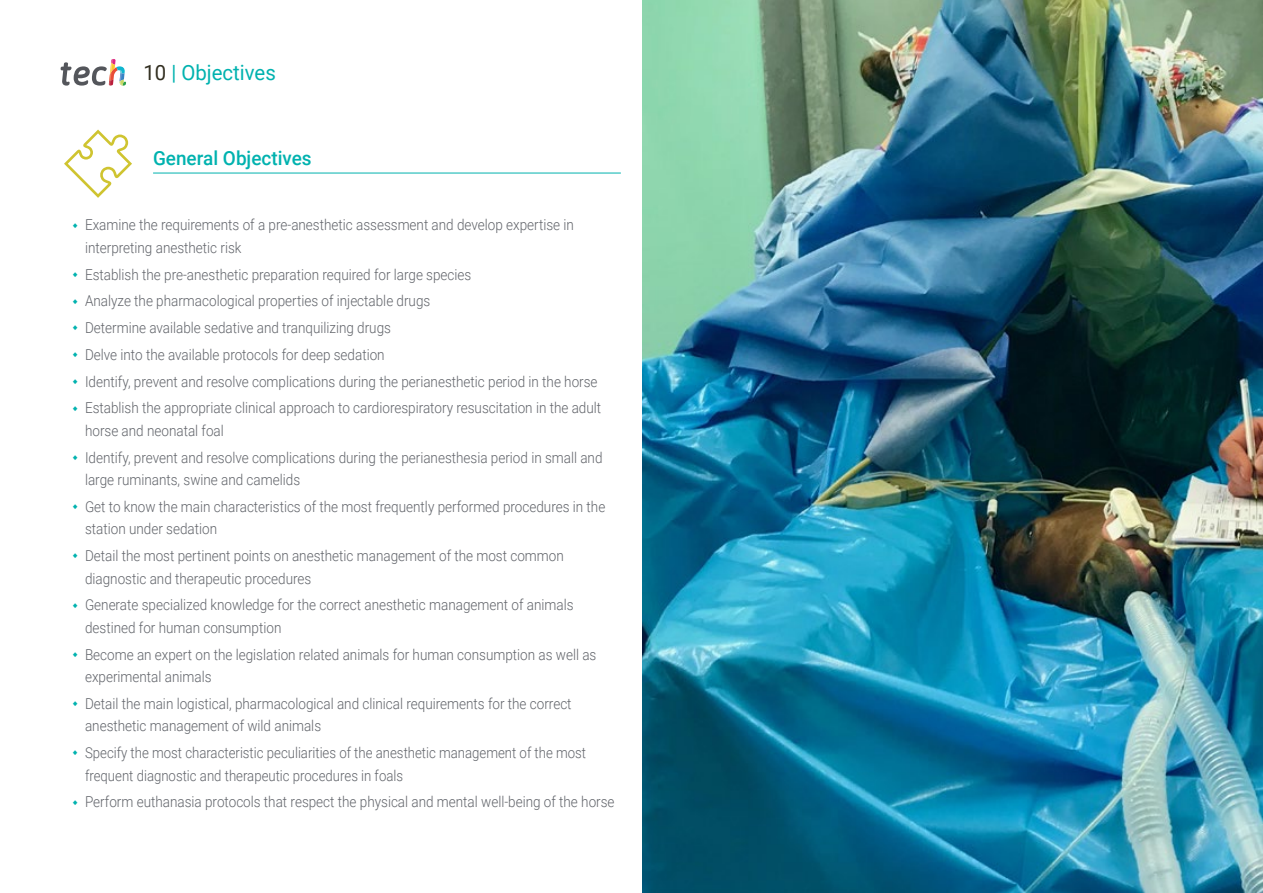
<style>
.page{position:relative;width:1263px;height:893px;background:#fff}
.page>*{position:absolute;margin:0;border:0;box-sizing:border-box;transform-origin:0 0}
.t1{font:21px "Roboto";color:#00b2af}
.t2{font:500 19.5px "Roboto";color:#00b2af}
.t3{font:300 15px/26.7px "Roboto";color:#61646a;scale:.9 1}
.t4{font:300 15px/26.7px "Roboto";color:#61646a;scale:.88 1}
.s1{color:#312e20}
</style>
<div class="page">
<img style="left:642px;top:0;width:621px;height:893px">
<hr style="left:153px;top:173px;width:468px;height:1px;background:#00b2af">
<svg style="left:64px;top:130px;width:68px;height:68px"></svg>
<svg style="left:61px;top:59px;width:65px;height:27px"></svg>
<h1 class="t1" style="left:144px;top:57px;width:134px"><span class="s1">10</span> | Objectives</h1>
<h2 class="t2" style="left:153px;top:144px;width:160px">General Objectives</h2>
<p class="t3" style="left:85px;top:213px;width:545px;line-height:22.5px">Examine the requirements of a pre-anesthetic assessment and develop expertise in interpreting anesthetic risk</p>
<p class="t3" style="left:85px;top:260px;width:575px">Establish the pre-anesthetic preparation required for large species<br>Analyze the pharmacological properties of injectable drugs<br>Determine available sedative and tranquilizing drugs<br>Delve into the available protocols for deep sedation<br>Identify, prevent and resolve complications during the perianesthetic period in the horse Establish the appropriate clinical approach to cardiorespiratory resuscitation in the adult</p>
<p class="t3" style="left:85px;top:417px;width:576px">horse and neonatal foal<br>Identify, prevent and resolve complications during the perianesthesia period in small and</p>
<p class="t3" style="left:85px;top:466px;width:580px">large ruminants, swine and camelids<br>Get to know the main characteristics of the most frequently performed procedures in the</p>
<p class="t3" style="left:85px;top:515px;width:533px">station under sedation<br>Detail the most pertinent points on anesthetic management of the most common</p>
<p class="t3" style="left:85px;top:564px;width:544px">diagnostic and therapeutic procedures<br>Generate specialized knowledge for the correct anesthetic management of animals</p>
<p class="t3" style="left:85px;top:614px;width:570px">destined for human consumption<br>Become an expert on the legislation related animals for human consumption as well as</p>
<p class="t3" style="left:85px;top:663px;width:542px">experimental animals<br>Detail the main logistical, pharmacological and clinical requirements for the correct</p>
<p class="t3" style="left:85px;top:712px;width:558px">anesthetic management of wild animals<br>Specify the most characteristic peculiarities of the anesthetic management of the most</p>
<p class="t4" style="left:85px;top:761px;width:603px">frequent diagnostic and therapeutic procedures in foals<br>Perform euthanasia protocols that respect the physical and mental well-being of the horse</p>
</div>
